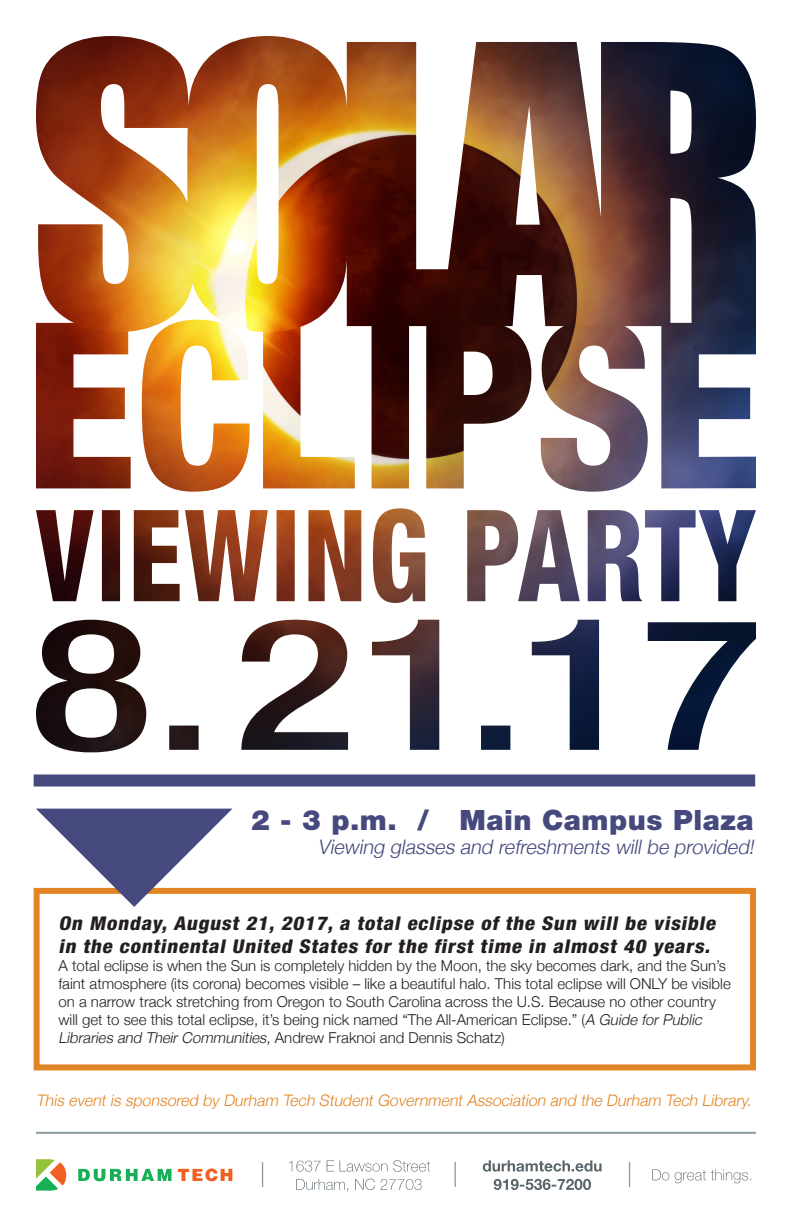
<style>
.page{position:relative;width:792px;height:1224px;background:#fff}
.page>*{position:absolute;margin:0;border:0;box-sizing:border-box;transform-origin:0 0}
.t1{font:900 28px "Helvetica Neue";letter-spacing:.02em;color:#45497d}
.t2{font:italic 300 20px "Helvetica Neue";color:#45497d}
.t3{font:italic 800 condensed 19px/22.8px "Helvetica Neue";color:#231f20;scale:1.1 1}
.t4{font:italic 300 15.9px "Helvetica Neue";color:#e28525}
.t5{font:300 15px/18px "Helvetica Neue";color:#231f20}
.s1{font-style:italic}
</style>
<div class="page">
<svg style="left:494px;top:1179px;width:97px;height:11px"></svg>
<svg style="left:483px;top:1160px;width:119px;height:12px"></svg>
<svg style="left:652px;top:1169px;width:99px;height:14px"></svg>
<svg style="left:629px;top:1162px;width:1px;height:25px"></svg>
<svg style="left:296px;top:1179px;width:126px;height:13px"></svg>
<svg style="left:289px;top:1160px;width:141px;height:12px"></svg>
<svg style="left:455px;top:1162px;width:1px;height:25px"></svg>
<hr style="left:36px;top:1132px;width:720px;height:2px;background:#8b99a1">
<svg style="left:262px;top:1162px;width:1px;height:25px"></svg>
<svg style="left:36px;top:1159px;width:30px;height:32px"></svg>
<svg style="left:78px;top:1169px;width:93px;height:12px"></svg>
<svg style="left:178px;top:1169px;width:54px;height:12px"></svg>
<div style="left:34px;top:775px;width:721px;height:12px;background:#45497d"></div>
<img style="left:36px;top:620px;width:720px;height:132px">
<div style="left:34px;top:888px;width:722px;height:182px;border:6px solid #e28525"></div>
<svg style="left:36px;top:809px;width:197px;height:98px"></svg>
<img style="left:36px;top:332px;width:720px;height:160px">
<img style="left:36px;top:36px;width:720px;height:296px">
<img style="left:36px;top:508px;width:720px;height:95px">
<p class="t1" style="left:251px;top:803px;width:504px">2 - 3 p.m. / Main Campus Plaza</p>
<p class="t2" style="left:318px;top:830px;width:442px">Viewing glasses and refreshments willbe provided!</p>
<p class="t3" style="left:58px;top:912px;width:602px">On Monday, August 21, 2017, a total eclipse of the Sun will be visible in the continental United States for the first time in almost 40 years.</p>
<p class="t5" style="left:58px;top:956px;width:674px">A total eclipse is when the Sun is completely hidden by the Moon, the sky becomes dark, and the Sun’s faint atmosphere (its corona) becomes visible – like a beautiful halo. This total eclipse will ONLY be visible on a narrow track stretching from Oregon to South Carolina across the U.S. Because no other country will get to see this total eclipse, it’s being nick named “The All-American Eclipse.” (<span class="s1">A Guide forPublic Libraries and TheirCommunities,</span>An d rew F ra kn o i a n d D e n n i s S c h atz)</p>
<p class="t4" style="left:36px;top:1088px;width:721px">This eventis sponsored byDurham Tech StudentGovernmentAssociation and the Durham Tech Library.</p>
</div>
